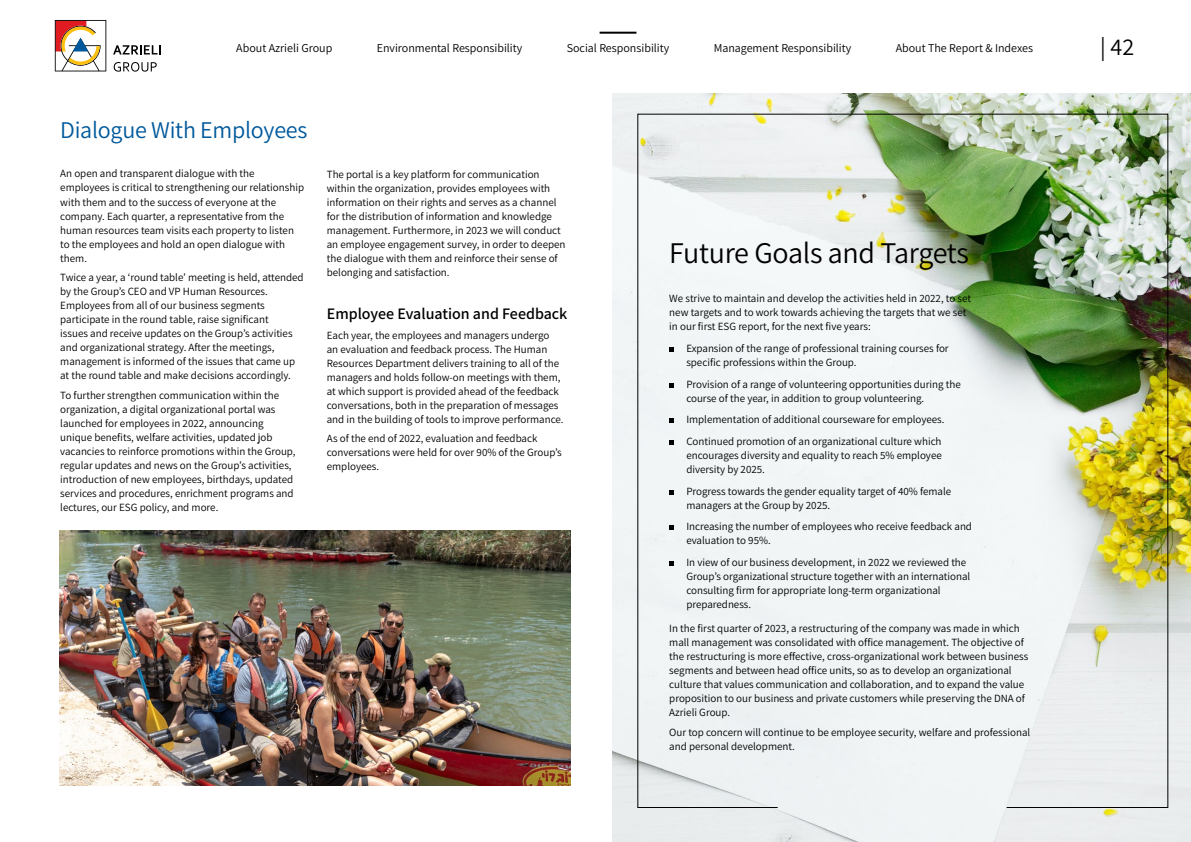
<style>
.page{position:relative;width:1191px;height:842px;background:#fff}
.page>*{position:absolute;margin:0;border:0;box-sizing:border-box;transform-origin:0 0}
.t1{font:30px "Assistant";letter-spacing:-.01em;color:#000}
.t2{font:24px "Assistant";letter-spacing:-.01em;color:#00599c}
.t3{font:24px "Assistant";color:#000}
.t4{font:600 16px "Assistant";color:#000}
.t5{font:12px "Assistant";color:#000}
.t6{font:11px/14px "Assistant";color:#000}
</style>
<div class="page">
<hr style="left:599px;top:32px;width:37px;height:2px;background:#000">
<svg style="left:55px;top:20px;width:51px;height:51px"></svg>
<svg style="left:113px;top:45px;width:48px;height:9px"></svg>
<svg style="left:114px;top:62px;width:43px;height:10px"></svg>
<img style="left:612px;top:94px;width:579px;height:748px">
<img style="left:637px;top:114px;width:531px;height:694px">
<img style="left:60px;top:530px;width:510px;height:255px">
<svg style="left:669px;top:347px;width:4px;height:5px"></svg>
<svg style="left:669px;top:383px;width:4px;height:4px"></svg>
<svg style="left:669px;top:419px;width:4px;height:4px"></svg>
<svg style="left:669px;top:440px;width:4px;height:5px"></svg>
<svg style="left:669px;top:490px;width:4px;height:4px"></svg>
<svg style="left:669px;top:526px;width:4px;height:4px"></svg>
<svg style="left:669px;top:561px;width:4px;height:5px"></svg>
<p class="t5" style="left:236px;top:40px;width:98px">About Azrieli Group</p>
<h2 class="t2" style="left:60px;top:113px;width:249px">Dialogue With Employees</h2>
<p class="t5" style="left:377px;top:40px;width:147px">Environmental Responsibility</p>
<p class="t5" style="left:567px;top:40px;width:104px">Social Responsibility</p>
<p class="t5" style="left:713px;top:40px;width:139px">Management Responsibility</p>
<p class="t5" style="left:895px;top:40px;width:139px">About The Report &amp; Indexes</p>
<p class="t6" style="left:60px;top:166px;width:245px">An open and transparent dialogue with the employees is critical to strengthening our relationship with them and to the success of everyone at the company. Each quarter a, representative from the human resources team visits each property to listen to the employees and hold an open dialogue with them.</p>
<p class="t6" style="left:60px;top:270px;width:245px">Twice a year a, ‘round table’ meeting is held, attended by the Group s’ CEO and VP Human Resources.<br>Employees from all of our business segments participate in the round table, raise significant<br>issues and receive updates on the Group s’ activities and organizational strategy. After the meetings, management is informed of the issues that came up at the round table and make decisions accordingly.</p>
<p class="t6" style="left:60px;top:388px;width:237px">To further strengthen communication within the organization a, digital organizational portal was launched for employees in 2022, announcing unique benefits, welfare activities, updated job vacancies to reinforce promotions within the Group, regular updates and news on the Group s’ activities, introduction of new employees, birthdays, updated services and procedures, enrichment programs and lectures, our ESG policy, and more.</p>
<p class="t6" style="left:327px;top:166px;width:240px">The portal is a key platform for communication within the organization, provides employees with information on their rights and serves as a channel for the distribution of information and knowledge management. Furthermore in, 2023 we will conduct an employee engagement survey in, order to deepen the dialogue with them and reinforce their sense of belonging and satisfaction.</p>
<h3 class="t4" style="left:327px;top:302px;width:242px">Employee Evaluation and Feedback</h3>
<p class="t6" style="left:327px;top:327px;width:238px">Each year, the employees and managers undergo an evaluation and feedback process. The Human Resources Department delivers training to all of the managers and holds follow-on meetings with them, at which support is provided ahead of the feedback conversations, both in the preparation of messages and in the building of tools to improve performance.</p>
<p class="t6" style="left:327px;top:431px;width:236px">As of the end of 2022, evaluation and feedback conversations were held for over 90% of the Group s’ employees.</p>
<h1 class="t1" style="left:669px;top:232px;width:301px">Future Goals and Targets</h1>
<p class="t6" style="left:669px;top:291px;width:303px">We strive to maintain and develop the activities held in 2022, to set new targets and to work towards achieving the targets that we set in our first ESG report, for the next five years:</p>
<p class="t6" style="left:686px;top:341px;width:264px">Expansion of the range of professional training courses for specific professions within the Group.</p>
<p class="t6" style="left:686px;top:376px;width:276px">Provision of a range of volunteering opportunities during the course of the year in, addition to group volunteering.</p>
<p class="t6" style="left:686px;top:408px;width:260px;line-height:21.7px">Implementation of additional courseware for employees.<br>Continued promotion of an organizational culture which</p>
<p class="t6" style="left:686px;top:448px;width:257px">encourages diversity and equality to reach 5% employee diversity by 2025.</p>
<p class="t6" style="left:686px;top:483px;width:266px">Progress towards the gender equality target of 40% female managers at the Group by 2025.</p>
<p class="t6" style="left:686px;top:519px;width:287px">Increasing the number of employees who receive feedback and evaluation to 95%.</p>
<p class="t6" style="left:686px;top:555px;width:285px">In view of our business development in, 2022 we reviewed the Group s’ organizational structure together with an international consulting firm for appropriate long-term organizational preparedness.</p>
<p class="t6" style="left:669px;top:621px;width:360px">In the first quarter of 2023, a restructuring of the company was made in which mall management was consolidated with office management. The objective of the restructuring is more effective, cross-organizational work between business segments and between head office units, so as to develop an organizational culture that values communication and collaboration, and to expand the value proposition to our business and private customers while preserving the DNA of Azrieli Group.</p>
<p class="t6" style="left:669px;top:724px;width:362px">Our top concern will continue to be employee security, welfare and professional and personal development.</p>
<h2 class="t3" style="left:1100px;top:30px;width:36px">|42</h2>
</div>
